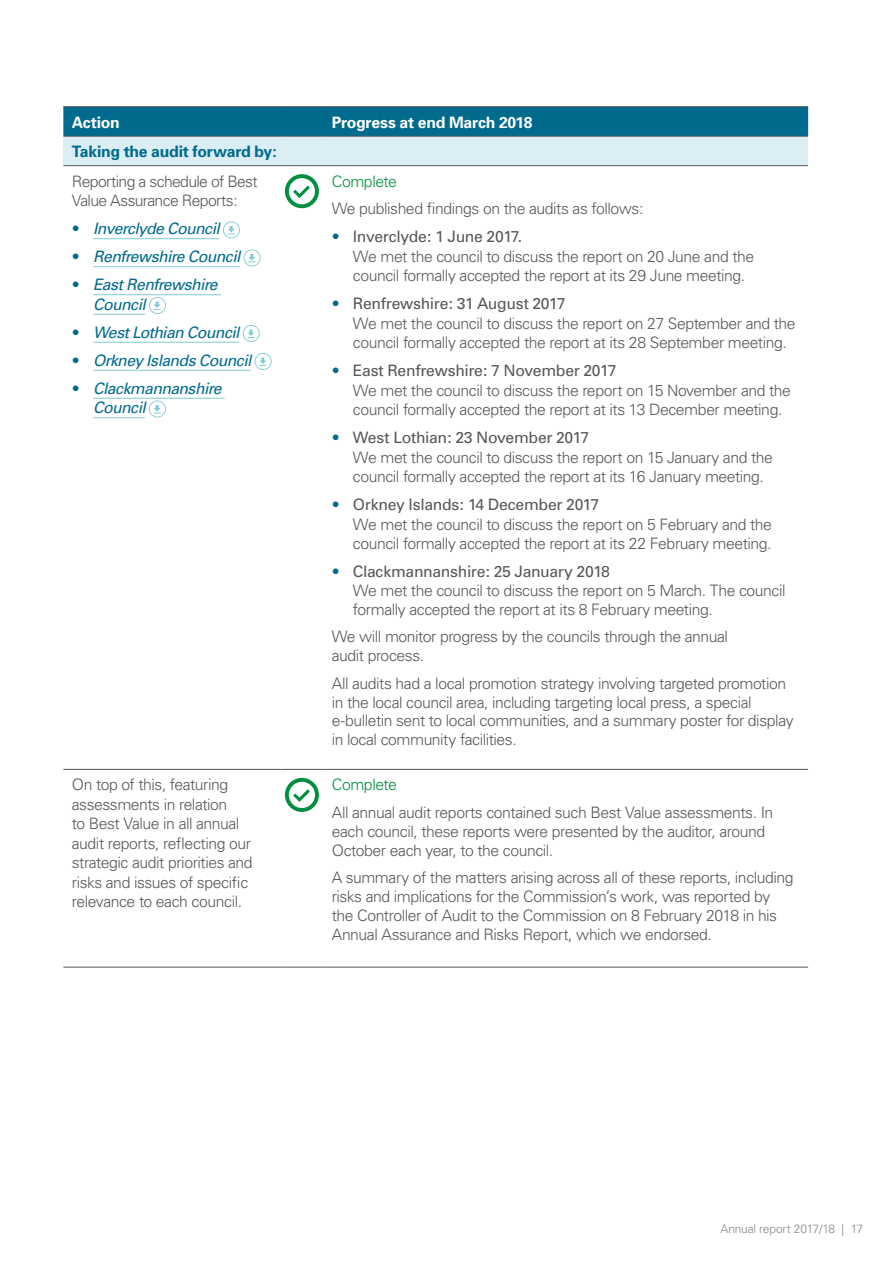
<style>
.page{position:relative;width:893px;height:1263px;background:#fff}
.page>*{position:absolute;margin:0;border:0;box-sizing:border-box;transform-origin:0 0}
._21-Table_text{font:300 15.75px/19.5px "Univers";letter-spacing:-.03em;color:#575756}
.t1{font:italic 15.75px/19.5px "Univers";letter-spacing:-.04em;color:#006b8d}
._21A-Table_header__I{font:700 15.75px "Univers";letter-spacing:-.015em;color:#fff}
._21B-Table_subhead{font:700 15.75px "Univers";letter-spacing:-.015em;color:#006b8d}
._21-Table_text-2{font:300 15.75px "Univers";letter-spacing:-.025em;color:#008e3f}
.t2{font:300 12px "Univers";letter-spacing:-.02em;color:#878787}
.s1{font-weight:300;font-style:normal}
.s2{color:#006b8d}
.s3{font-weight:400}
</style>
<div class="page">
<svg style="left:63px;top:107px;width:745px;height:29px;background:#026a8c"></svg>
<div style="left:63px;top:136px;width:745px;height:30px;background:#daeef3"></div>
<hr style="left:63px;top:106px;width:218px;height:1px;background:#575756">
<hr style="left:281px;top:106px;width:42px;height:1px;background:#575756">
<hr style="left:323px;top:106px;width:485px;height:1px;background:#575756">
<hr style="left:63px;top:136px;width:218px;height:1px;background:#575756">
<hr style="left:281px;top:136px;width:42px;height:1px;background:#575756">
<hr style="left:323px;top:136px;width:485px;height:1px;background:#575756">
<hr style="left:63px;top:165px;width:218px;height:1px;background:#575756">
<hr style="left:281px;top:165px;width:42px;height:1px;background:#575756">
<hr style="left:323px;top:165px;width:485px;height:1px;background:#575756">
<hr style="left:63px;top:769px;width:218px;height:1px;background:#575756">
<hr style="left:281px;top:769px;width:42px;height:1px;background:#575756">
<hr style="left:323px;top:769px;width:485px;height:1px;background:#575756">
<hr style="left:63px;top:967px;width:218px;height:1px;background:#575756">
<hr style="left:281px;top:967px;width:42px;height:1px;background:#575756">
<hr style="left:323px;top:967px;width:485px;height:1px;background:#575756">
<hr style="left:93px;top:238px;width:126px;height:1px;background:#81cbd4">
<hr style="left:93px;top:266px;width:147px;height:1px;background:#81cbd4">
<hr style="left:93px;top:294px;width:128px;height:1px;background:#81cbd4">
<hr style="left:93px;top:314px;width:52px;height:1px;background:#81cbd4">
<hr style="left:93px;top:342px;width:146px;height:1px;background:#81cbd4">
<hr style="left:93px;top:370px;width:158px;height:1px;background:#81cbd4">
<hr style="left:93px;top:398px;width:132px;height:1px;background:#81cbd4">
<hr style="left:93px;top:417px;width:52px;height:1px;background:#81cbd4">
<svg style="left:223px;top:221px;width:17px;height:17px"></svg>
<svg style="left:244px;top:249px;width:17px;height:17px"></svg>
<svg style="left:149px;top:297px;width:17px;height:17px"></svg>
<svg style="left:243px;top:325px;width:17px;height:17px"></svg>
<svg style="left:255px;top:353px;width:17px;height:17px"></svg>
<svg style="left:149px;top:400px;width:17px;height:17px"></svg>
<svg style="left:285px;top:174px;width:34px;height:34px"></svg>
<svg style="left:285px;top:778px;width:34px;height:34px"></svg>
<p class="_21A-Table_header__I" style="left:72px;top:113px;width:49px">Action</p>
<p class="_21A-Table_header__I" style="left:332px;top:113px;width:202px">Progress at end March 2018</p>
<p class="_21B-Table_subhead" style="left:72px;top:142px;width:206px">Taking the audit forward by:</p>
<p class="_21-Table_text" style="left:72px;top:171px;width:187px">Reporting a schedule of Best<br>Value Assurance Reports:</p>
<p class="t1" style="left:72px;top:219px;width:149px"><span class="s1">•</span> Inverclyde Council</p>
<p class="t1" style="left:72px;top:247px;width:170px"><span class="s1">•</span> Renfrewshire Council</p>
<p class="t1" style="left:93px;top:275px;width:126px;text-indent:-21px"><span class="s1">•</span> East Renfrewshire<br>Council</p>
<p class="t1" style="left:72px;top:323px;width:169px"><span class="s1">•</span> West Lothian Council</p>
<p class="t1" style="left:72px;top:351px;width:181px"><span class="s1">•</span> Orkney Islands Council</p>
<p class="t1" style="left:93px;top:379px;width:130px;text-indent:-21px"><span class="s1">•</span> Clackmannanshire<br>Council</p>
<p class="_21-Table_text-2" style="left:332px;top:172px;width:67px">Complete</p>
<p class="_21-Table_text" style="left:332px;top:199px;width:313px">We published findings on the audits as follows:</p>
<p class="_21-Table_text" style="left:353px;top:227px;width:403px;text-indent:-21px"><span class="s2">•</span> <span class="s3">Inverclyde: 1 June 2017.<br></span>We met the council to discuss the report on 20 June and the council formally accepted the report at its 29 June meeting.</p>
<p class="_21-Table_text" style="left:353px;top:294px;width:444px;text-indent:-21px"><span class="s2">•</span> <span class="s3">Renfrewshire: 31 August 2017<br></span>We met the council to discuss the report on 27 September and the council formally accepted the report at its 28 September meeting.</p>
<p class="_21-Table_text" style="left:353px;top:361px;width:440px;text-indent:-21px"><span class="s2">•</span> <span class="s3">East Renfrewshire: 7 November 2017<br></span>We met the council to discuss the report on 15 November and the council formally accepted the report at its 13 December meeting.</p>
<p class="_21-Table_text" style="left:353px;top:428px;width:421px;text-indent:-21px"><span class="s2">•</span> <span class="s3">West Lothian: 23 November 2017<br></span>We met the council to discuss the report on 15 January and the council formally accepted the report at its 16 January meeting.</p>
<p class="_21-Table_text" style="left:353px;top:495px;width:421px;text-indent:-21px"><span class="s2">•</span> <span class="s3">Orkney Islands: 14 December 2017<br></span>We met the council to discuss the report on 5 February and the council formally accepted the report at its 22 February meeting.</p>
<p class="_21-Table_text" style="left:353px;top:562px;width:434px;line-height:18.9px;text-indent:-21px"><span class="s2">•</span> <span class="s3">Clackmannanshire: 25 January 2018<br></span>We met the council to discuss the report on 5 March. The council formally accepted the report at its 8 February meeting.</p>
<p class="_21-Table_text" style="left:332px;top:627px;width:398px;line-height:18.9px">We will monitor progress by the councils through the annual audit process.</p>
<p class="_21-Table_text" style="left:332px;top:674px;width:463px;line-height:18.9px">All audits had a local promotion strategy involving targeted promotion in the local council area, including targeting local press, a special e-bulletin sent to local communities, and a summary poster for display in local community facilities.</p>
<p class="_21-Table_text" style="left:72px;top:775px;width:182px">On top of this, featuring assessments in relation<br>to Best Value in all annual audit reports, reflecting our strategic audit priorities and risks and issues of specific relevance to each council.</p>
<p class="_21-Table_text-2" style="left:332px;top:775px;width:67px">Complete</p>
<p class="_21-Table_text" style="left:332px;top:803px;width:443px;line-height:18.9px">All annual audit reports contained such Best Value assessments. In each council, these reports were presented by the auditor, around<br>October each year, to the council.</p>
<p class="_21-Table_text" style="left:332px;top:868px;width:463px;line-height:18.9px">A summary of the matters arising across all of these reports, including risks and implications for the Commission’s work, was reported by the Controller of Audit to the Commission on 8 February 2018 in his Annual Assurance and Risks Report, which we endorsed.</p>
<p class="t2" style="left:720px;top:1222px;width:144px">Annual report 2017/18 | 17</p>
</div>
